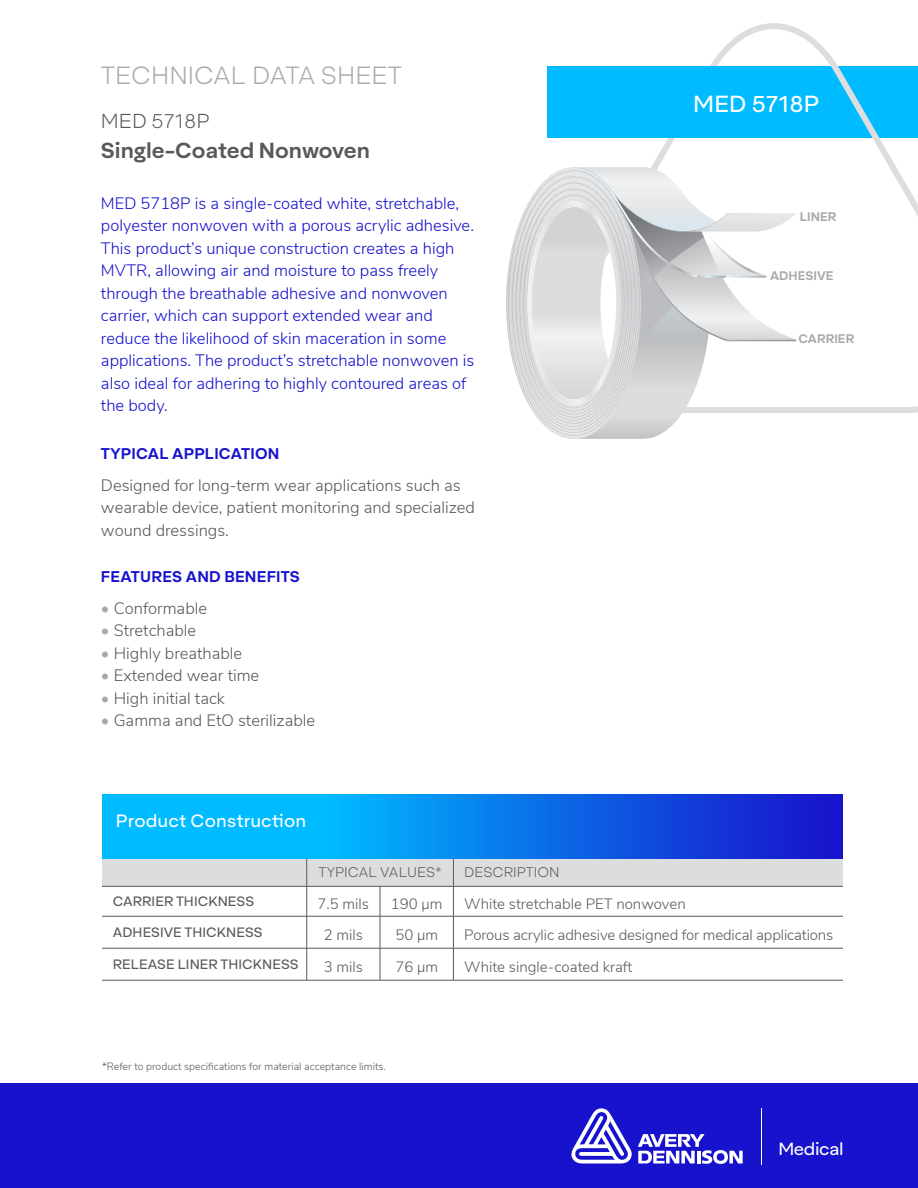
<style>
.page{position:relative;width:918px;height:1188px;background:#fff}
.page>*{position:absolute;margin:0;border:0;box-sizing:border-box;transform-origin:0 0}
.t1{font:300 24px "Aktifo A";color:#a7a9ac}
.t2{font:22.5px "Aktifo A";color:#fff}
.t3{font:600 21px "Aktifo A";color:#58595b}
.t4{font:300 19.5px "Aktifo A";color:#58595b}
.t5{font:17.25px "Aktifo A";letter-spacing:.005em;color:#fff}
.t6{font:16.95px "Aktifo A";letter-spacing:-.02em;color:#fff}
.t7{font:300 16.5px/22.5px "Nunito Sans";color:#1712cc}
.t8{font:300 16.5px/22.5px "Nunito Sans";color:#58595b}
.t9{font:300 15px "Nunito Sans";letter-spacing:-.005em;color:#58595b}
.t10{font:600 15px "Aktifo A";letter-spacing:.01em;color:#1712cc}
.t11{font:300 13.5px "Aktifo A";color:#58595b}
.t12{font:13.2px "Aktifo A";color:#58595b}
.t13{font:600 12px "Aktifo A";letter-spacing:.005em;color:#a7a9ac}
.t14{font:300 10.5px "Nunito Sans";color:#58595b}
.s1{color:#a7a9ac}
</style>
<div class="page">
<div style="left:0;top:1083px;width:918px;height:105px;background:#1712cc"></div>
<svg style="left:651px;top:23px;width:267px;height:390px"></svg>
<div style="left:547px;top:66px;width:195px;height:72px;background:#0bf"></div>
<svg style="left:506px;top:167px;width:290px;height:272px"></svg>
<hr style="left:102px;top:916px;width:205px;height:1px;background:#58595b">
<hr style="left:102px;top:948px;width:205px;height:1px;background:#58595b">
<hr style="left:306px;top:916px;width:1px;height:32px;background:#58595b">
<hr style="left:306px;top:948px;width:1px;height:32px;background:#58595b">
<hr style="left:380px;top:916px;width:1px;height:32px;background:#58595b">
<hr style="left:380px;top:948px;width:1px;height:32px;background:#58595b">
<hr style="left:307px;top:916px;width:73px;height:1px;background:#58595b">
<hr style="left:380px;top:916px;width:73px;height:1px;background:#58595b">
<hr style="left:307px;top:948px;width:73px;height:1px;background:#58595b">
<hr style="left:380px;top:948px;width:73px;height:1px;background:#58595b">
<svg style="left:102px;top:858px;width:741px;height:58px"></svg>
<hr style="left:453px;top:916px;width:1px;height:32px;background:#58595b">
<hr style="left:453px;top:948px;width:1px;height:32px;background:#58595b">
<hr style="left:453px;top:886px;width:390px;height:1px;background:#58595b">
<hr style="left:453px;top:916px;width:390px;height:1px;background:#58595b">
<hr style="left:453px;top:948px;width:390px;height:1px;background:#58595b">
<hr style="left:102px;top:980px;width:205px;height:1px;background:#58595b">
<hr style="left:307px;top:980px;width:73px;height:1px;background:#58595b">
<hr style="left:380px;top:980px;width:73px;height:1px;background:#58595b">
<hr style="left:453px;top:980px;width:390px;height:1px;background:#58595b">
<svg style="left:102px;top:794px;width:741px;height:64px"></svg>
<hr style="left:761px;top:1108px;width:1px;height:57px;background:#fff">
<svg style="left:638px;top:1134px;width:105px;height:30px"></svg>
<svg style="left:571px;top:1108px;width:61px;height:56px"></svg>
<h1 class="t1" style="left:101px;top:61px;width:302px">TECHNICAL DATA SHEET</h1>
<p class="t4" style="left:101px;top:109px;width:110px">MED 5718P</p>
<p class="t3" style="left:101px;top:136px;width:270px">Single-Coated Nonwoven</p>
<p class="t7" style="left:101px;top:191px;width:375px">MED 5718P is a single-coated white, stretchable, polyester nonwoven with a porous acrylic adhesive.<br>This product’s unique construction creates a high MVTR, allowing air and moisture to pass freely through the breathable adhesive and nonwoven carrier, which can support extended wear and reduce the likelihood of skin maceration in some applications. The product’s stretchable nonwoven is also ideal for adhering to highly contoured areas of the body.</p>
<p class="t10" style="left:101px;top:444px;width:180px">TYPICAL APPLICATION</p>
<p class="t8" style="left:101px;top:473px;width:375px">Designed for long-term wear applications such as wearable device, patient monitoring and specialized wound dressings.</p>
<p class="t10" style="left:101px;top:567px;width:200px">FEATURES AND BENEFITS</p>
<p class="t8" style="left:101px;top:596px;width:108px"><span class="s1">•</span> Conformable</p>
<p class="t8" style="left:101px;top:618px;width:97px"><span class="s1">•</span> Stretchable</p>
<p class="t8" style="left:101px;top:641px;width:143px"><span class="s1">•</span> Highly breathable</p>
<p class="t8" style="left:101px;top:663px;width:160px"><span class="s1">•</span> Extended wear time</p>
<p class="t8" style="left:101px;top:686px;width:125px"><span class="s1">•</span> High initial tack</p>
<p class="t8" style="left:101px;top:708px;width:216px"><span class="s1">•</span> Gamma and EtO sterilizable</p>
<p class="t5" style="left:116px;top:810px;width:192px">Product Construction</p>
<p class="t11" style="left:319px;top:864px;width:125px">TYPICAL VALUES*</p>
<p class="t11" style="left:464px;top:864px;width:97px">DESCRIPTION</p>
<h2 class="t2" style="left:693px;top:90px;width:127px">MED 5718P</h2>
<p class="t13" style="left:800px;top:208px;width:38px">LINER</p>
<p class="t13" style="left:770px;top:268px;width:65px">ADHESIVE</p>
<p class="t13" style="left:799px;top:331px;width:57px">CARRIER</p>
<p class="t12" style="left:113px;top:893px;width:143px">CARRIER THICKNESS</p>
<p class="t9" style="left:318px;top:893px;width:53px">7.5 mils</p>
<p class="t9" style="left:391px;top:893px;width:53px">190 μm</p>
<p class="t9" style="left:464px;top:893px;width:223px">White stretchable PET nonwoven</p>
<p class="t12" style="left:113px;top:924px;width:152px">ADHESIVE THICKNESS</p>
<p class="t9" style="left:324px;top:924px;width:41px">2 mils</p>
<p class="t9" style="left:395px;top:924px;width:44px">50 μm</p>
<p class="t9" style="left:464px;top:924px;width:371px">Porous acrylic adhesive designed for medical applications</p>
<p class="t12" style="left:113px;top:956px;width:187px">RELEASE LINER THICKNESS</p>
<p class="t9" style="left:324px;top:956px;width:41px">3 mils</p>
<p class="t9" style="left:395px;top:956px;width:44px">76 μm</p>
<p class="t9" style="left:464px;top:956px;width:170px">White single-coated kraft</p>
<p class="t14" style="left:102px;top:1059px;width:285px">*Refer to product specifications for material acceptance limits.</p>
<p class="t6" style="left:778px;top:1138px;width:67px">Medical</p>
</div>
